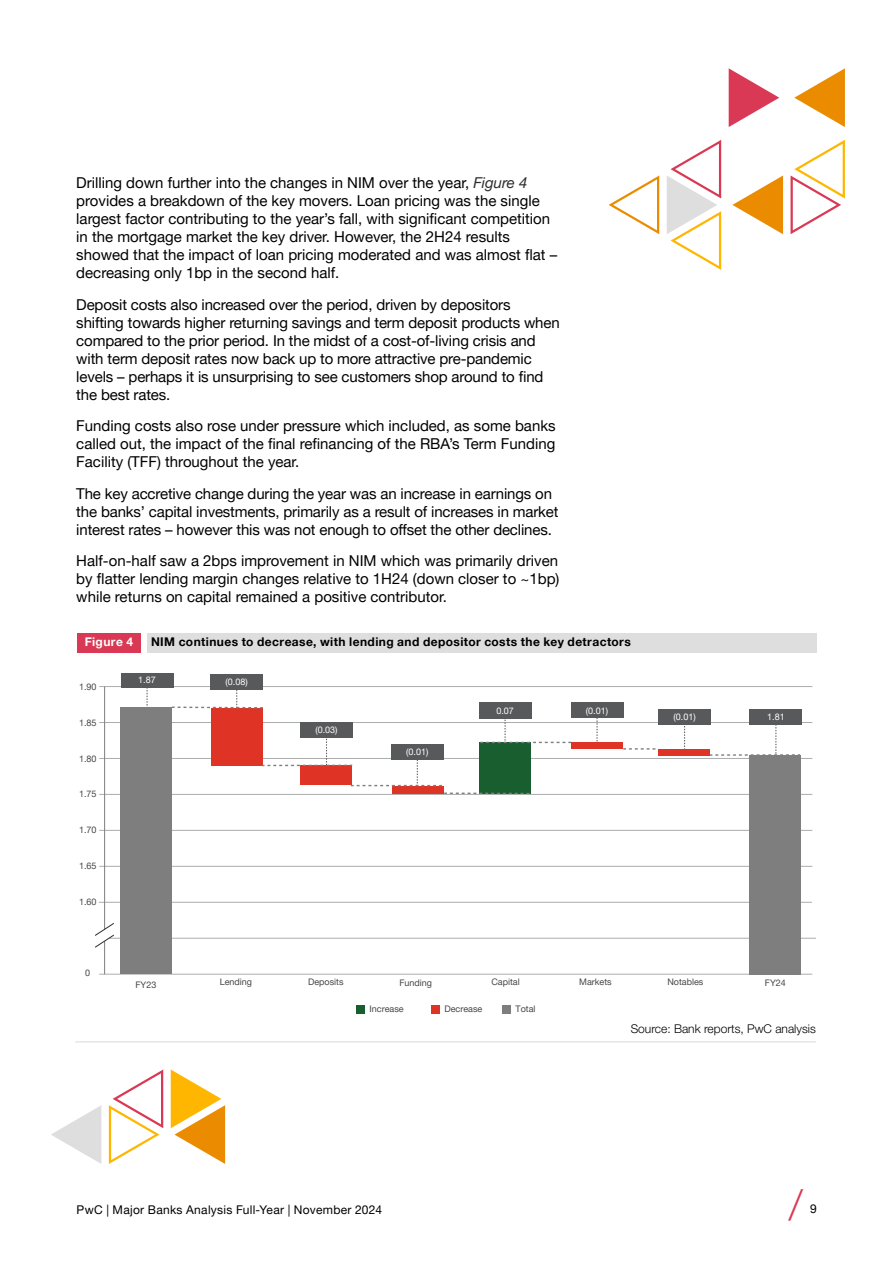
<style>
.page{position:relative;width:893px;height:1263px;background:#fff}
.page>*{position:absolute;margin:0;border:0;box-sizing:border-box;transform-origin:0 0}
.t1{font:300 42px "Helvetica Neue LT Pro";color:#d93954}
.t2{font:15px/18px "Helvetica Neue LT Pro";letter-spacing:-.01em;color:#000}
.t3{font:700 12px "Helvetica Neue LT Pro";letter-spacing:.035em;color:#000}
.t4{font:12px "Helvetica Neue LT Pro";letter-spacing:.025em;color:#000}
.t5{font:300 12px "Helvetica Neue LT Pro";color:#000}
.t6{font:700 12px "Helvetica Neue LT Pro";letter-spacing:.035em;color:#fff}
.t7{font:9px "Helvetica Neue LT Pro";color:#464647}
.t8{font:9px "Helvetica Neue LT Pro";color:#fff}
.s1{font-style:italic;color:#2d2d2d}
</style>
<div class="page">
<svg style="left:732px;top:175px;width:51px;height:59px"></svg>
<svg style="left:794px;top:68px;width:51px;height:59px"></svg>
<svg style="left:667px;top:140px;width:54px;height:130px"></svg>
<svg style="left:609px;top:175px;width:50px;height:59px"></svg>
<svg style="left:729px;top:68px;width:50px;height:59px"></svg>
<svg style="left:790px;top:140px;width:55px;height:94px"></svg>
<svg style="left:51px;top:1106px;width:50px;height:58px"></svg>
<svg style="left:109px;top:1069px;width:54px;height:95px"></svg>
<svg style="left:171px;top:1069px;width:54px;height:95px"></svg>
<hr style="left:99px;top:686px;width:713px;height:1px;background:#abadad">
<hr style="left:99px;top:722px;width:713px;height:1px;background:#abadad">
<hr style="left:99px;top:758px;width:713px;height:1px;background:#abadad">
<hr style="left:99px;top:830px;width:713px;height:1px;background:#abadad">
<hr style="left:99px;top:794px;width:713px;height:1px;background:#abadad">
<hr style="left:99px;top:866px;width:713px;height:1px;background:#abadad">
<hr style="left:99px;top:902px;width:713px;height:1px;background:#abadad">
<hr style="left:109px;top:938px;width:707px;height:1px;background:#abadad">
<hr style="left:99px;top:974px;width:713px;height:1px;background:#abadad">
<div style="left:357px;top:1005px;width:8px;height:8px;background:#195e2f"></div>
<div style="left:432px;top:1005px;width:8px;height:8px;background:#df3326"></div>
<div style="left:503px;top:1005px;width:8px;height:8px;background:#7e7e7e"></div>
<div style="left:211px;top:674px;width:52px;height:15px;background:#58595b"></div>
<div style="left:479px;top:702px;width:52px;height:17px;background:#58595b"></div>
<div style="left:571px;top:702px;width:52px;height:16px;background:#58595b"></div>
<svg style="left:596px;top:718px;width:2px;height:24px"></svg>
<div style="left:658px;top:709px;width:53px;height:16px;background:#58595b"></div>
<svg style="left:684px;top:726px;width:1px;height:23px"></svg>
<div style="left:750px;top:709px;width:52px;height:16px;background:#58595b"></div>
<svg style="left:623px;top:748px;width:33px;height:1px"></svg>
<svg style="left:147px;top:687px;width:1px;height:20px"></svg>
<div style="left:121px;top:673px;width:52px;height:14px;background:#58595b"></div>
<div style="left:211px;top:707px;width:51px;height:58px;background:#df3326"></div>
<svg style="left:172px;top:690px;width:91px;height:19px"></svg>
<svg style="left:262px;top:720px;width:310px;height:74px"></svg>
<svg style="left:710px;top:724px;width:90px;height:32px"></svg>
<div style="left:572px;top:742px;width:51px;height:7px;background:#df3326"></div>
<div style="left:658px;top:749px;width:52px;height:6px;background:#df3326"></div>
<div style="left:120px;top:707px;width:52px;height:267px;background:#7e7e7e"></div>
<div style="left:750px;top:755px;width:51px;height:220px;background:#7e7e7e"></div>
<hr style="left:104px;top:686px;width:1px;height:243px;background:#7e7e7e">
<hr style="left:104px;top:941px;width:1px;height:33px;background:#7e7e7e">
<svg style="left:95px;top:922px;width:20px;height:26px"></svg>
<div style="left:147px;top:633px;width:669px;height:19px;background:#dedede"></div>
<hr style="left:75px;top:1041px;width:741px;height:1px;background:#dedede">
<div style="left:77px;top:633px;width:64px;height:19px;background:#d93954"></div>
<p class="t2" style="left:76px;top:173px;width:482px">Drilling down further into the changes in NIM over the year, <span class="s1">Figure 4 </span>provides a breakdown of the key movers. Loan pricing was the single largest factor contributing to the year’s fall, with significant competition in the mortgage market the key driver. However, the 2H24 results showed that the impact of loan pricing moderated and was almost flat – decreasing only 1bp in the second half.</p>
<p class="t2" style="left:76px;top:295px;width:485px">Deposit costs also increased over the period, driven by depositors shifting towards higher returning savings and term deposit products when compared to the prior period. In the midst of a cost-of-living crisis and with term deposit rates now back up to more attractive pre-pandemic levels – perhaps it is unsurprising to see customers shop around to find the best rates.</p>
<p class="t2" style="left:76px;top:416px;width:481px;text-align:justify">Funding costs also rose under pressure which included, as some banks called out, the impact of the final refinancing of the RBA’s Term Funding Facility (TFF) throughout the year.</p>
<p class="t2" style="left:76px;top:484px;width:484px">The key accretive change during the year was an increase in earnings on the banks’ capital investments, primarily as a result of increases in market interest rates – however this was not enough to offset the other declines.</p>
<p class="t2" style="left:76px;top:551px;width:485px;text-align:justify">Half-on-half saw a 2bps improvement in NIM which was primarily driven by flatter lending margin changes relative to 1H24 (down closer to ~1bp) while returns on capital remained a positive contributor.</p>
<p class="t6" style="left:85px;top:635px;width:50px">Figure 4</p>
<p class="t3" style="left:151px;top:635px;width:481px">NIM continues to decrease, with lending and depositor costs the key detractors</p>
<p class="t7" style="left:79px;top:681px;width:19px">1.90</p>
<p class="t7" style="left:79px;top:717px;width:19px">1.85</p>
<p class="t7" style="left:79px;top:753px;width:19px">1.80</p>
<p class="t7" style="left:79px;top:789px;width:19px">1.75</p>
<p class="t7" style="left:79px;top:824px;width:19px">1.70</p>
<p class="t7" style="left:79px;top:860px;width:19px">1.65</p>
<p class="t7" style="left:79px;top:896px;width:19px">1.60</p>
<p class="t7" style="left:85px;top:967px;width:7px">0</p>
<p class="t8" style="left:138px;top:674px;width:19px">1.87</p>
<p class="t8" style="left:226px;top:676px;width:24px">(0.08)</p>
<p class="t8" style="left:315px;top:724px;width:24px">(0.03)</p>
<p class="t8" style="left:406px;top:746px;width:24px">(0.01)</p>
<p class="t8" style="left:496px;top:705px;width:19px">0.07</p>
<p class="t8" style="left:586px;top:705px;width:24px">(0.01)</p>
<p class="t8" style="left:673px;top:711px;width:24px">(0.01)</p>
<p class="t8" style="left:767px;top:711px;width:19px">1.81</p>
<p class="t7" style="left:135px;top:979px;width:22px">FY23</p>
<p class="t7" style="left:220px;top:976px;width:34px">Lending</p>
<p class="t7" style="left:308px;top:976px;width:37px">Deposits</p>
<p class="t7" style="left:399px;top:977px;width:34px">Funding</p>
<p class="t7" style="left:491px;top:977px;width:30px">Capital</p>
<p class="t7" style="left:579px;top:976px;width:34px">Markets</p>
<p class="t7" style="left:667px;top:976px;width:37px">Notables</p>
<p class="t7" style="left:370px;top:1003px;width:36px">Increase</p>
<p class="t7" style="left:444px;top:1003px;width:39px">Decrease</p>
<p class="t7" style="left:516px;top:1003px;width:21px">Total</p>
<p class="t7" style="left:765px;top:977px;width:22px">FY24</p>
<p class="t5" style="left:631px;top:1021px;width:187px">Source: Bank reports, PwC analysis</p>
<p class="t4" style="left:77px;top:1202px;width:307px">PwC | Major Banks Analysis Full-Year | November 2024</p>
<h1 class="t1" style="left:789px;top:1179px;width:15px">/</h1>
<p class="t4" style="left:810px;top:1201px;width:8px">9</p>
</div>
